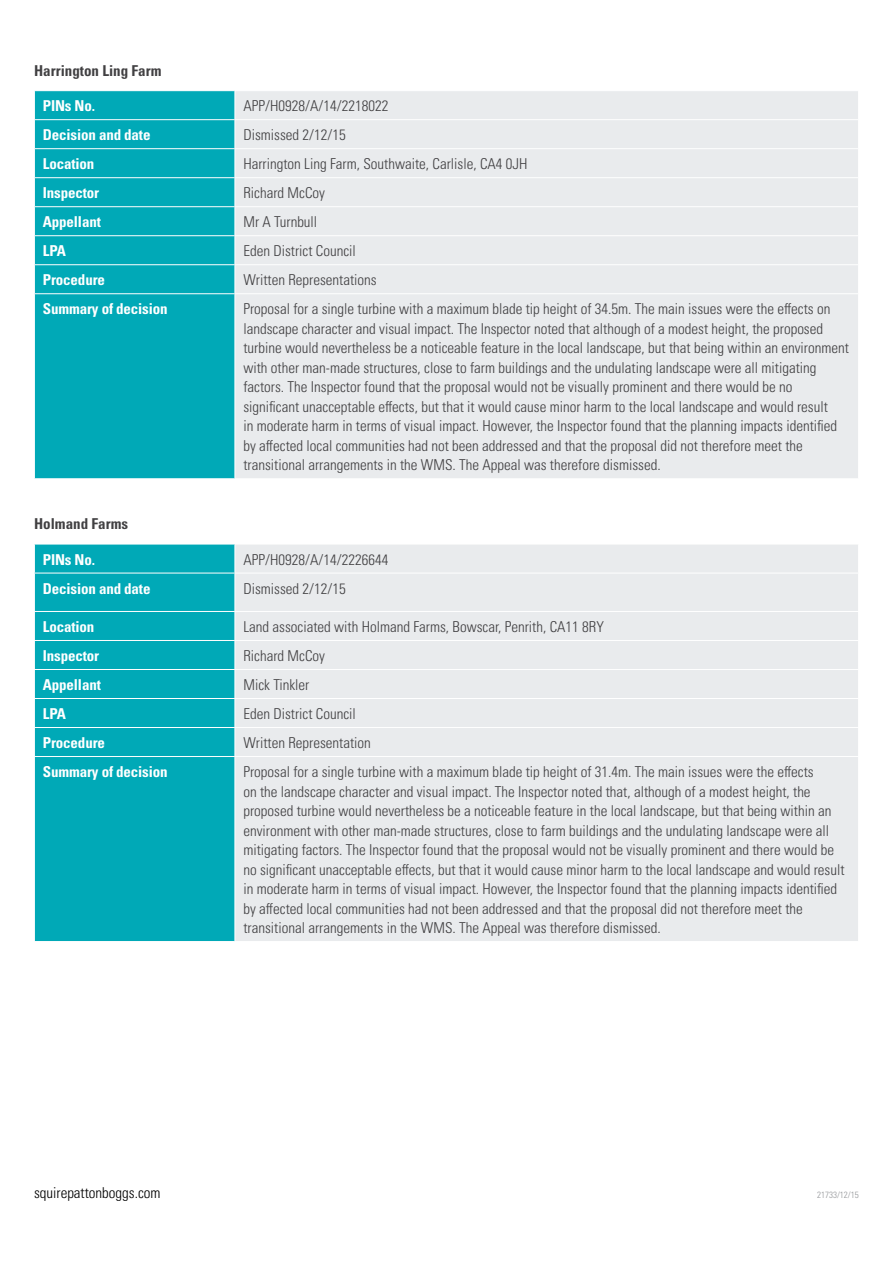
<style>
.page{position:relative;width:893px;height:1263px;background:#fff}
.page>*{position:absolute;margin:0;border:0;box-sizing:border-box;transform-origin:0 0}
.t1{font:15px/19.5px "Univers LTCYR 47 Light Cond";color:#414042}
.t2{font:15px "Univers LTCYR 67 Bold Cond";letter-spacing:-.01em;color:#fff}
.t3{font:15px "Univers LTCYR 67 Bold Cond";color:#414042}
.t4{font:15px "Univers LTCYR 47 Light Cond";color:#000}
.t5{font:9px "Univers LTCYR 47 Light Cond";color:#939598}
</style>
<div class="page">
<div style="left:35px;top:91px;width:200px;height:387px;background:#00a9b7"></div>
<div style="left:236px;top:91px;width:622px;height:387px;background:#e9ebed"></div>
<hr style="left:34px;top:119px;width:201px;height:1px;background:#fff">
<hr style="left:235px;top:119px;width:624px;height:1px;background:#fff">
<hr style="left:34px;top:148px;width:201px;height:1px;background:#fff">
<hr style="left:235px;top:148px;width:624px;height:1px;background:#fff">
<hr style="left:34px;top:177px;width:201px;height:1px;background:#fff">
<hr style="left:235px;top:177px;width:624px;height:1px;background:#fff">
<hr style="left:34px;top:206px;width:201px;height:1px;background:#fff">
<hr style="left:235px;top:206px;width:624px;height:1px;background:#fff">
<hr style="left:34px;top:235px;width:201px;height:1px;background:#fff">
<hr style="left:235px;top:235px;width:624px;height:1px;background:#fff">
<hr style="left:34px;top:264px;width:201px;height:1px;background:#fff">
<svg style="left:34px;top:91px;width:1px;height:202px"></svg>
<hr style="left:235px;top:264px;width:624px;height:1px;background:#fff">
<svg style="left:235px;top:91px;width:1px;height:202px"></svg>
<hr style="left:34px;top:293px;width:201px;height:1px;background:#fff">
<hr style="left:235px;top:293px;width:624px;height:1px;background:#fff">
<div style="left:35px;top:545px;width:200px;height:396px;background:#00a9b7"></div>
<div style="left:236px;top:545px;width:622px;height:396px;background:#e9ebed"></div>
<svg style="left:34px;top:544px;width:1px;height:29px"></svg>
<svg style="left:235px;top:545px;width:1px;height:27px"></svg>
<hr style="left:34px;top:573px;width:201px;height:1px;background:#fff">
<hr style="left:235px;top:573px;width:624px;height:1px;background:#fff">
<hr style="left:34px;top:611px;width:201px;height:1px;background:#fff">
<hr style="left:235px;top:611px;width:624px;height:1px;background:#fff">
<hr style="left:34px;top:640px;width:201px;height:1px;background:#fff">
<hr style="left:235px;top:640px;width:624px;height:1px;background:#fff">
<hr style="left:34px;top:669px;width:201px;height:1px;background:#fff">
<hr style="left:235px;top:669px;width:624px;height:1px;background:#fff">
<hr style="left:34px;top:698px;width:201px;height:1px;background:#fff">
<hr style="left:235px;top:698px;width:624px;height:1px;background:#fff">
<hr style="left:34px;top:727px;width:201px;height:1px;background:#fff">
<svg style="left:34px;top:612px;width:1px;height:144px"></svg>
<hr style="left:235px;top:727px;width:624px;height:1px;background:#fff">
<svg style="left:235px;top:612px;width:1px;height:144px"></svg>
<hr style="left:34px;top:756px;width:201px;height:1px;background:#fff">
<hr style="left:235px;top:756px;width:624px;height:1px;background:#fff">
<p class="t3" style="left:34px;top:61px;width:129px">Harrington Ling Farm</p>
<p class="t2" style="left:43px;top:97px;width:54px">PINs No.</p>
<p class="t1" style="left:243px;top:95px;width:146px">APP/H0928/A/14/2218022</p>
<p class="t2" style="left:43px;top:126px;width:109px">Decision and date</p>
<p class="t1" style="left:243px;top:124px;width:104px">Dismissed 2/12/15</p>
<p class="t2" style="left:43px;top:155px;width:53px">Location</p>
<p class="t1" style="left:243px;top:153px;width:286px">Harrington Ling Farm, Southwaite, Carlisle, CA4 0JH</p>
<p class="t2" style="left:43px;top:184px;width:58px">Inspector</p>
<p class="t1" style="left:243px;top:182px;width:83px">Richard McCoy</p>
<p class="t2" style="left:43px;top:213px;width:59px">Appellant</p>
<p class="t1" style="left:243px;top:211px;width:75px">Mr A Turnbull</p>
<p class="t2" style="left:43px;top:242px;width:25px">LPA</p>
<p class="t1" style="left:243px;top:240px;width:114px">Eden District Council</p>
<p class="t2" style="left:43px;top:271px;width:64px">Procedure</p>
<p class="t1" style="left:243px;top:269px;width:135px">Written Representations</p>
<p class="t2" style="left:43px;top:300px;width:126px">Summary of decision</p>
<p class="t1" style="left:243px;top:298px;width:607px">Proposal for a single turbine with a maximum blade tip height of 34.5m. The main issues were the effects on landscape character and visual impact. The Inspector noted that although of a modest height, the proposed turbine would nevertheless be a noticeable feature in the local landscape, but that being within an environment with other man-made structures, close to farm buildings and the undulating landscape were all mitigating factors. The Inspector found that the proposal would not be visually prominent and there would be no significant unacceptable effects, but that it would cause minor harm to the local landscape and would result<br>in moderate harm in terms of visual impact. However, the Inspector found that the planning impacts identified by affected local communities had not been addressed and that the proposal did not therefore meet the transitional arrangements in the WMS. The Appeal was therefore dismissed.</p>
<p class="t3" style="left:34px;top:515px;width:96px">Holmand Farms</p>
<p class="t2" style="left:43px;top:550px;width:54px">PINs No.</p>
<p class="t1" style="left:243px;top:549px;width:146px">APP/H0928/A/14/2226644</p>
<p class="t2" style="left:43px;top:579px;width:109px">Decision and date</p>
<p class="t1" style="left:243px;top:578px;width:104px">Dismissed 2/12/15</p>
<p class="t2" style="left:43px;top:617px;width:53px">Location</p>
<p class="t1" style="left:243px;top:616px;width:362px">Land associated with Holmand Farms, Bowscar, Penrith, CA11 8RY</p>
<p class="t2" style="left:43px;top:646px;width:58px">Inspector</p>
<p class="t1" style="left:243px;top:645px;width:83px">Richard McCoy</p>
<p class="t2" style="left:43px;top:675px;width:59px">Appellant</p>
<p class="t1" style="left:243px;top:674px;width:67px">Mick Tinkler</p>
<p class="t2" style="left:43px;top:704px;width:25px">LPA</p>
<p class="t1" style="left:243px;top:703px;width:114px">Eden District Council</p>
<p class="t2" style="left:43px;top:733px;width:64px">Procedure</p>
<p class="t1" style="left:243px;top:732px;width:129px">Written Representation</p>
<p class="t2" style="left:43px;top:762px;width:126px">Summary of decision</p>
<p class="t1" style="left:243px;top:761px;width:603px">Proposal for a single turbine with a maximum blade tip height of 31.4m. The main issues were the effects<br>on the landscape character and visual impact. The Inspector noted that, although of a modest height, the proposed turbine would nevertheless be a noticeable feature in the local landscape, but that being within an environment with other man-made structures, close to farm buildings and the undulating landscape were all mitigating factors. The Inspector found that the proposal would not be visually prominent and there would be no significant unacceptable effects, but that it would cause minor harm to the local landscape and would result in moderate harm in terms of visual impact. However, the Inspector found that the planning impacts identified by affected local communities had not been addressed and that the proposal did not therefore meet the transitional arrangements in the WMS. The Appeal was therefore dismissed.</p>
<p class="t4" style="left:34px;top:1183px;width:128px">squirepattonboggs.com</p>
<p class="t5" style="left:817px;top:1189px;width:43px">21733/12/15</p>
</div>
